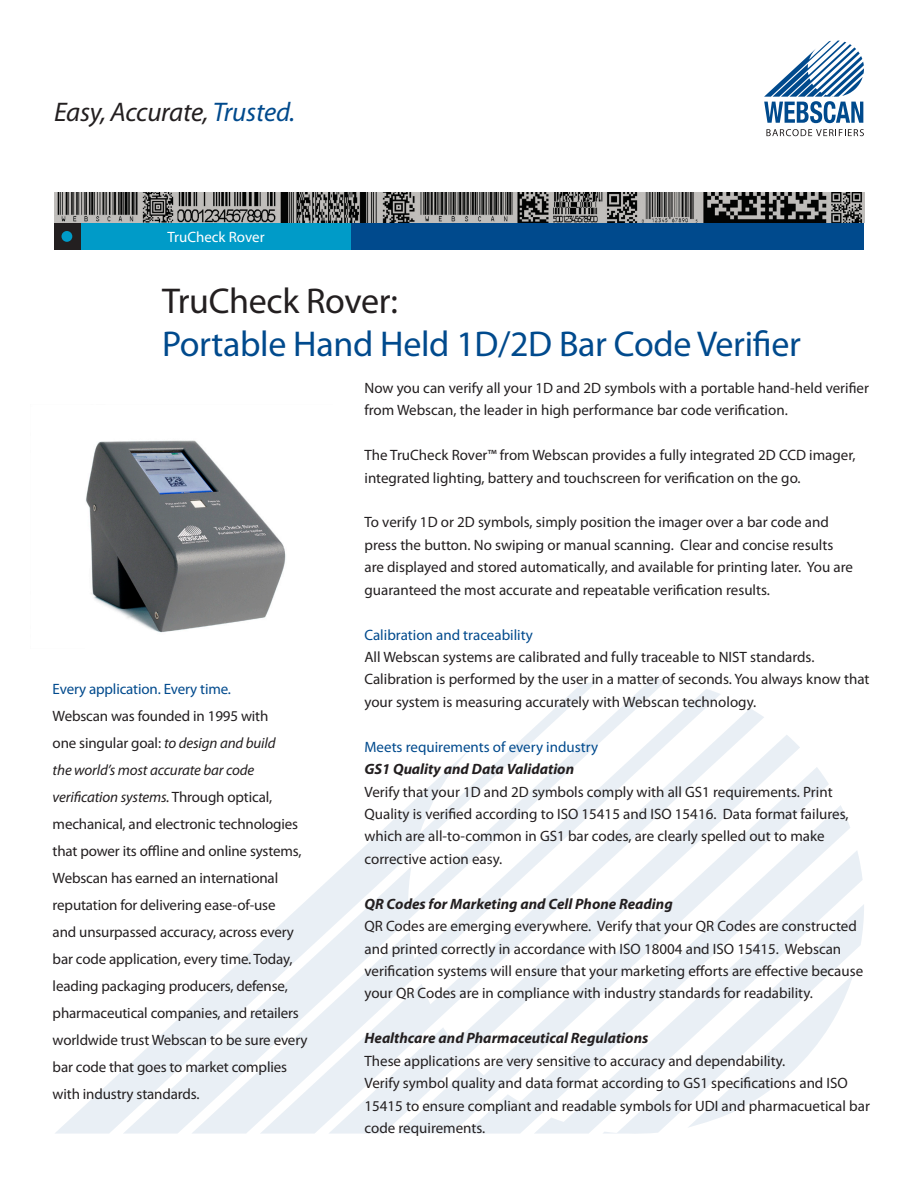
<style>
.page{position:relative;width:918px;height:1188px;background:#fff}
.page>*{position:absolute;margin:0;border:0;box-sizing:border-box;transform-origin:0 0}
.t1{font:36px/43.2px "Myriad Pro";letter-spacing:-.01em;color:#004a8d}
.t2{font:italic 27px "Myriad Pro";letter-spacing:-.01em;color:#231f20}
.t3{font:15px/22.4px "Myriad Pro";color:#231f20}
.t4{font:italic 700 15px "Myriad Pro";color:#231f20}
.t5{font:15px "Myriad Pro";color:#004a8d}
.t6{font:15px "Myriad Pro";color:#fff}
.s1{color:#004a8d}
.s2{color:#231f20}
.s3{font-style:italic}
</style>
<div class="page">
<div style="left:54px;top:220px;width:509px;height:30px;background:#009bc8"></div>
<div style="left:54px;top:222px;width:26px;height:28px;background:#231f20"></div>
<div style="left:352px;top:220px;width:512px;height:30px;background:#004a8d"></div>
<svg style="left:55px;top:1070px;width:68px;height:64px"></svg>
<svg style="left:668px;top:735px;width:132px;height:32px"></svg>
<svg style="left:123px;top:678px;width:545px;height:456px"></svg>
<svg style="left:397px;top:767px;width:432px;height:367px"></svg>
<svg style="left:850px;top:851px;width:13px;height:132px"></svg>
<svg style="left:465px;top:805px;width:385px;height:329px"></svg>
<svg style="left:764px;top:40px;width:100px;height:83px"></svg>
<svg style="left:766px;top:129px;width:98px;height:7px"></svg>
<div style="left:62px;top:231px;width:10px;height:11px;background:#009bc8;border-radius:50%"></div>
<img style="left:54px;top:193px;width:810px;height:29px">
<img style="left:86px;top:440px;width:200px;height:193px">
<p class="t2" style="left:54px;top:95px;width:243px">Easy, Accurate, <span class="s1">Trusted.</span></p>
<p class="t6" style="left:167px;top:228px;width:99px">TruCheck Rover</p>
<p class="t1" style="left:162px;top:279px;width:640px"><span class="s2">TruCheck Rover:<br></span>Portable Hand Held 1D/2D Bar Code Verifier</p>
<p class="t5" style="left:53px;top:680px;width:180px">Every application. Every time.</p>
<p class="t3" style="left:53px;top:703px;width:256px;line-height:27px">Webscan was founded in 1995 with<br>one singular goal: <span class="s3">to design and build<br>the world’s most accurate bar code verification systems.</span> Through optical, mechanical, and electronic technologies that power its offline and online systems, Webscan has earned an international reputation for delivering ease-of-use<br>and unsurpassed accuracy, across every bar code application, every time. Today, leading packaging producers, defense, pharmaceutical companies, and retailers worldwide trust Webscan to be sure every bar code that goes to market complies with industry standards.</p>
<p class="t3" style="left:364px;top:376px;width:506px">Now you can verify all your 1D and 2D symbols with a portable hand-held verifier from Webscan, the leader in high performance bar code verification.</p>
<p class="t3" style="left:364px;top:444px;width:493px">The TruCheck Rover™ from Webscan provides a fully integrated 2D CCD imager, integrated lighting, battery and touchscreen for verification on the go.</p>
<p class="t3" style="left:364px;top:511px;width:490px">To verify 1D or 2D symbols, simply position the imager over a bar code and press the button. No swiping or manual scanning. Clear and concise results are displayed and stored automatically, and available for printing later. You are guaranteed the most accurate and repeatable verification results.</p>
<p class="t5" style="left:364px;top:625px;width:170px">Calibration and traceability</p>
<p class="t3" style="left:364px;top:646px;width:506px">All Webscan systems are calibrated and fully traceable to NIST standards.<br>Calibration is performed by the user in a matter of seconds. You always know that your system is measuring accurately with Webscan technology.</p>
<p class="t5" style="left:364px;top:737px;width:235px">Meets requirements of every industry</p>
<p class="t4" style="left:364px;top:759px;width:211px">GS1 Quality and Data Validation</p>
<p class="t3" style="left:364px;top:780px;width:486px">Verify that your 1D and 2D symbols comply with all GS1 requirements. Print Quality is verified according to ISO 15415 and ISO 15416. Data format failures, which are all-to-common in GS1 bar codes, are clearly spelled out to make corrective action easy.</p>
<p class="t4" style="left:364px;top:894px;width:310px">QR Codes for Marketing and Cell Phone Reading</p>
<p class="t3" style="left:364px;top:915px;width:500px">QR Codes are emerging everywhere. Verify that your QR Codes are constructed and printed correctly in accordance with ISO 18004 and ISO 15415. Webscan verification systems will ensure that your marketing efforts are effective because your QR Codes are in compliance with industry standards for readability.</p>
<p class="t4" style="left:364px;top:1028px;width:285px">Healthcare and Pharmaceutical Regulations</p>
<p class="t3" style="left:364px;top:1049px;width:422px">These applications are very sensitive to accuracy and dependability.</p>
<p class="t3" style="left:364px;top:1072px;width:507px">Verify symbol quality and data format according to GS1 specifications and ISO<br>15415 to ensure compliant and readable symbols for UDI and pharmacuetical bar code requirements.</p>
</div>
